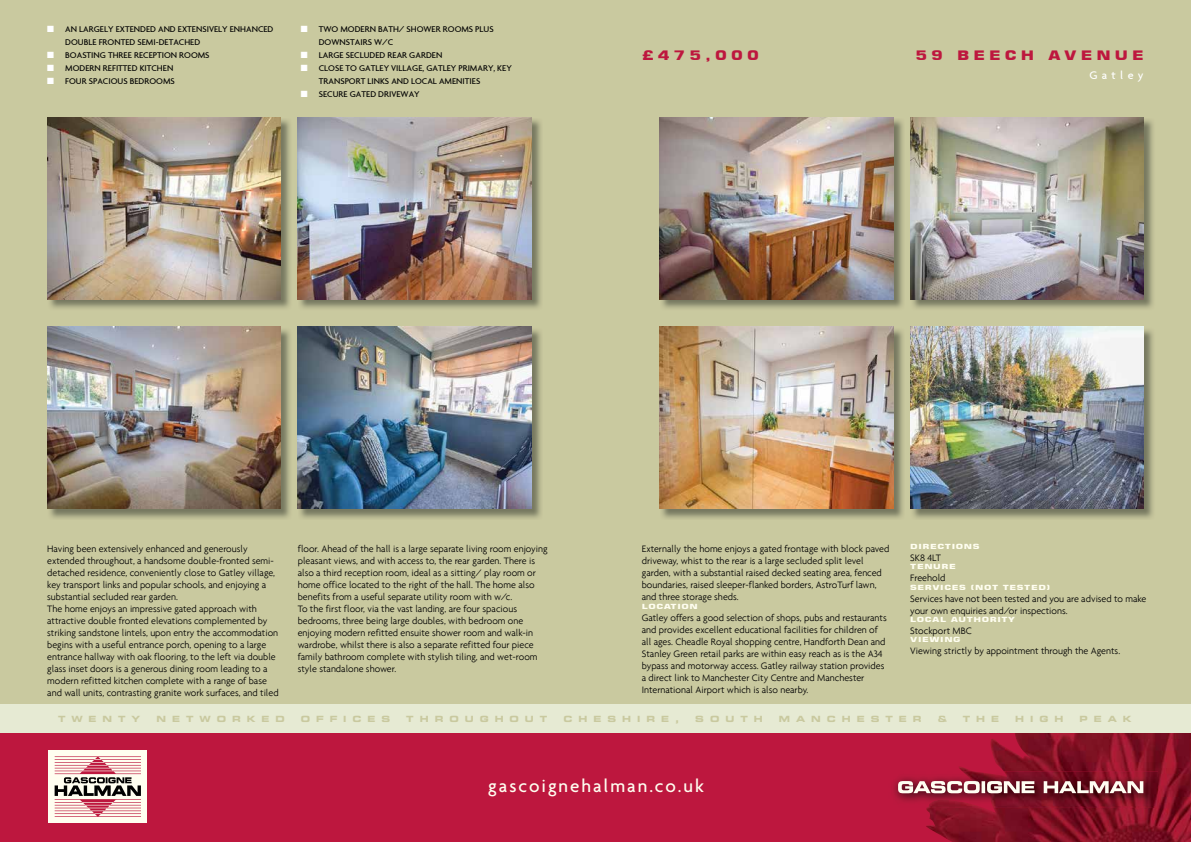
<style>
.page{position:relative;width:1191px;height:842px;background:#fff}
.page>*{position:absolute;margin:0;border:0;box-sizing:border-box;transform-origin:0 0}
.t1{font:500 19px "Agenda";letter-spacing:.1em;color:#fffef0}
.t2{font:700 13px "Square 721 BT";letter-spacing:.24em;color:#bd173e;scale:1.3 1}
.t3{font:500 12px "Agenda";letter-spacing:.36em;color:#fff}
.t4{font:300 10px/12px "Agenda";color:#000}
.t5{font:500 9px/13px "Agenda";color:#000}
.t6{font:700 expanded 8.5px "Square 721 BT";letter-spacing:.705em;color:#c9c99f}
.t7{font:700 7px "Square 721 BT";letter-spacing:.06em;color:#fffef0;scale:1.4 1}
.s1{color:#fff}
</style>
<div class="page">
<div style="left:0;top:723px;width:1191px;height:119px;background:#bd173e"></div>
<img style="left:926px;top:733px;width:254px;height:93px">
<img style="left:894px;top:777px;width:32px;height:25px">
<img style="left:926px;top:771px;width:232px;height:37px">
<svg style="left:898px;top:781px;width:81px;height:12px"></svg>
<svg style="left:981px;top:781px;width:4px;height:12px"></svg>
<svg style="left:987px;top:781px;width:47px;height:12px"></svg>
<svg style="left:1043px;top:781px;width:100px;height:12px"></svg>
<div style="left:0;top:0;width:1191px;height:706px;background:#c9c99f"></div>
<div style="left:0;top:705px;width:1191px;height:28px;background:#e6ead3"></div>
<div style="left:49px;top:750px;width:98px;height:73px;background:#fffef0"></div>
<svg style="left:55px;top:756px;width:86px;height:61px"></svg>
<img style="left:48px;top:119px;width:242px;height:190px">
<img style="left:47px;top:118px;width:234px;height:181px">
<img style="left:298px;top:118px;width:243px;height:191px">
<img style="left:298px;top:118px;width:233px;height:181px">
<img style="left:48px;top:329px;width:242px;height:190px">
<img style="left:47px;top:327px;width:234px;height:181px">
<img style="left:298px;top:328px;width:243px;height:191px">
<img style="left:298px;top:327px;width:233px;height:181px">
<img style="left:911px;top:118px;width:242px;height:191px">
<img style="left:910px;top:118px;width:233px;height:181px">
<img style="left:660px;top:118px;width:243px;height:191px">
<img style="left:660px;top:118px;width:233px;height:181px">
<img style="left:911px;top:328px;width:242px;height:191px">
<img style="left:910px;top:327px;width:233px;height:181px">
<img style="left:660px;top:328px;width:243px;height:191px">
<img style="left:660px;top:327px;width:233px;height:181px">
<p class="t5" style="left:65px;top:22px;width:210px;text-indent:-18px"><span class="s1">■</span> AN LARGELY EXTENDED AND EXTENSIVELY ENHANCED<br>DOUBLE FRONTED SEMI-DETACHED</p>
<p class="t5" style="left:47px;top:48px;width:164px"><span class="s1">■</span> BOASTING THREE RECEPTION ROOMS</p>
<p class="t5" style="left:47px;top:61px;width:128px"><span class="s1">■</span> MODERN REFITTED KITCHEN</p>
<p class="t5" style="left:47px;top:74px;width:129px"><span class="s1">■</span> FOUR SPACIOUS BEDROOMS</p>
<p class="t5" style="left:319px;top:22px;width:176px;text-indent:-18px"><span class="s1">■</span> TWO MODERN BATH/ SHOWER ROOMS PLUS<br>DOWNSTAIRS W/C</p>
<p class="t5" style="left:301px;top:48px;width:143px"><span class="s1">■</span> LARGE SECLUDED REAR GARDEN</p>
<p class="t5" style="left:319px;top:61px;width:194px;text-indent:-18px"><span class="s1">■</span> CLOSE TO GATLEY VILLAGE, GATLEY PRIMARY, KEY<br>TRANSPORT LINKS AND LOCAL AMENITIES</p>
<p class="t5" style="left:301px;top:87px;width:120px"><span class="s1">■</span> SECURE GATED DRIVEWAY</p>
<h2 class="t2" style="left:642px;top:47px;width:91px">£475,000</h2>
<h2 class="t2" style="left:915px;top:47px;width:177px">59 BEECH AVENUE</h2>
<p class="t3" style="left:1089px;top:68px;width:56px">Gatley</p>
<p class="t4" style="left:47px;top:543px;width:233px">Having been extensively enhanced and generously extended throughout, a handsome double-fronted semi&shy;detached residence, conveniently close to Gatley village, key transport links and popular schools, and enjoying a substantial secluded rear garden.<br>The home enjoys an impressive gated approach with attractive double fronted elevations complemented by striking sandstone lintels, upon entry the accommodation begins with a useful entrance porch, opening to a large entrance hallway with oak flooring, to the left via double glass inset doors is a generous dining room leading to a modern refitted kitchen complete with a range of base and wall units, contrasting granite work surfaces, and tiled</p>
<p class="t4" style="left:298px;top:543px;width:251px">floor. Ahead of the hall is a large separate living room enjoying pleasant views, and with access to, the rear garden. There is also a third reception room, ideal as a sitting/ play room or home office located to the right of the hall. The home also benefits from a useful separate utility room with w/c.<br>To the first floor, via the vast landing, are four spacious bedrooms, three being large doubles, with bedroom one enjoying modern refitted ensuite shower room and walk-in wardrobe, whilst there is also a separate refitted four piece family bathroom complete with stylish tiling, and wet-room style standalone shower.</p>
<p class="t4" style="left:642px;top:543px;width:249px">Externally the home enjoys a gated frontage with block paved driveway, whist to the rear is a large secluded split level garden, with a substantial raised decked seating area, fenced boundaries, raised sleeper-flanked borders, AstroTurf lawn, and three storage sheds.</p>
<p class="t7" style="left:642px;top:602px;width:41px">LOCATION</p>
<p class="t4" style="left:642px;top:611px;width:246px">Gatley offers a good selection of shops, pubs and restaurants and provides excellent educational facilities for children of all ages. Cheadle Royal shopping centre, Handforth Dean and Stanley Green retail parks are within easy reach as is the A34 bypass and motorway access. Gatley railway station provides a direct link to Manchester City Centre and Manchester International Airport which is also nearby.</p>
<p class="t7" style="left:910px;top:542px;width:51px">DIRECTIONS</p>
<p class="t4" style="left:910px;top:551px;width:32px">SK8 4LT</p>
<p class="t7" style="left:910px;top:562px;width:34px">TENURE</p>
<p class="t4" style="left:910px;top:572px;width:37px">Freehold</p>
<p class="t7" style="left:910px;top:583px;width:102px">SERVICES (NOT TESTED)</p>
<p class="t4" style="left:910px;top:592px;width:238px">Services have not been tested and you are advised to make your own enquiries and/or inspections.</p>
<p class="t7" style="left:910px;top:615px;width:76px">LOCAL AUTHORITY</p>
<p class="t4" style="left:910px;top:624px;width:63px">Stockport MBC</p>
<p class="t7" style="left:910px;top:635px;width:37px">VIEWING</p>
<p class="t4" style="left:910px;top:645px;width:211px">Viewing strictly by appointment through the Agents.</p>
<p class="t6" style="left:58px;top:714px;width:84px">TWENTY</p>
<p class="t6" style="left:156px;top:714px;width:130px">NETWORKED</p>
<p class="t6" style="left:301px;top:714px;width:91px">OFFICES</p>
<p class="t6" style="left:406px;top:714px;width:143px">THROUGHOUT</p>
<p class="t6" style="left:563px;top:714px;width:117px">CHESHIRE,</p>
<p class="t6" style="left:695px;top:714px;width:69px">SOUTH</p>
<p class="t6" style="left:779px;top:714px;width:144px">MANCHESTER</p>
<p class="t6" style="left:937px;top:714px;width:10px">&amp;</p>
<p class="t6" style="left:962px;top:714px;width:38px">THE</p>
<p class="t6" style="left:1015px;top:714px;width:50px">HIGH</p>
<p class="t6" style="left:1079px;top:714px;width:54px">PEAK</p>
<h1 class="t1" style="left:488px;top:774px;width:217px">gascoignehalman.co.uk</h1>
</div>
